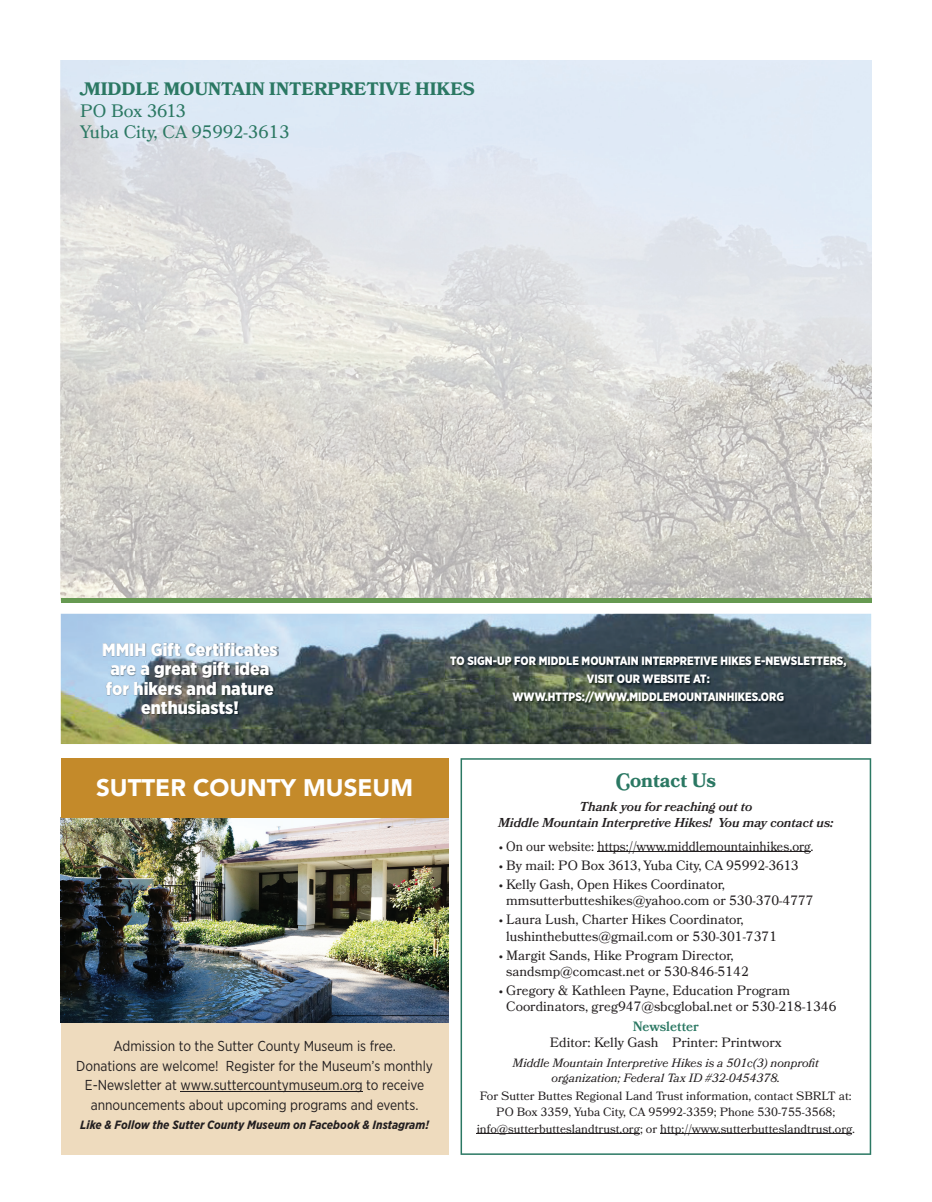
<style>
.page{position:relative;width:932px;height:1202px;background:#fff}
.page>*{position:absolute;margin:0;border:0;box-sizing:border-box;transform-origin:0 0}
.t1{font:900 24px "Avenir";color:#fff}
.t2{font:700 19.5px "Bookmania";color:#2b7863}
.t3{font:900 18px/19.5px "Gotham Narrow";color:#fff;text-align:center}
.t4{font:700 18px "Bookmania";color:#2b7863}
.t5{font:18px/21.6px "Bookmania";color:#2b7863}
.t6{font:14.4px/19.5px "Gotham Narrow";color:#231f20;text-align:center;scale:.96 1}
.t7{font:13.5px/16.2px "Bookmania";color:#231f20}
.t8{font:600 13.5px "Bookmania";color:#2b7863}
.t9{font:italic 600 12.9px/15.5px "Bookmania";color:#231f20;text-align:center}
.t10{font:12px/16.5px "Bookmania";color:#231f20;text-align:center}
.t11{font:900 12px/18px "Gotham Narrow";color:#fff;text-align:center;scale:.96 1}
.t12{font:italic 12px/14.4px "Bookmania";color:#231f20;text-align:center}
.t13{font:italic 700 12px "Gotham Narrow";color:#231f20}
</style>
<div class="page">
<img style="left:61px;top:614px;width:810px;height:130px">
<img style="left:61px;top:61px;width:810px;height:538px">
<hr style="left:61px;top:599px;width:810px;height:4px;background:#669951">
<img style="left:61px;top:817px;width:387px;height:206px">
<div style="left:61px;top:758px;width:387px;height:59px;background:#c48a2a"></div>
<div style="left:61px;top:1023px;width:387px;height:131px;background:#eedbbe"></div>
<hr style="left:181px;top:1091px;width:182px;height:1px;background:#231f20">
<img style="left:449px;top:656px;width:399px;height:49px">
<img style="left:103px;top:643px;width:175px;height:72px">
<svg style="left:460px;top:758px;width:411px;height:396px"></svg>
<hr style="left:597px;top:851px;width:213px;height:1px;background:#231f20">
<hr style="left:476px;top:1133px;width:164px;height:1px;background:#231f20">
<hr style="left:660px;top:1133px;width:192px;height:1px;background:#231f20">
<h3 class="t4" style="left:80px;top:78px;width:396px">MIDDLE MOUNTAIN INTERPRETIVE HIKES</h3>
<h3 class="t5" style="left:80px;top:100px;width:211px">PO Box 3613<br>Yuba City, CA 95992-3613</h3>
<h3 class="t3" style="left:102px;top:639px;width:177px">MMIH Gift Certificates are a great gift idea for hikers and nature enthusiasts!</h3>
<p class="t11" style="left:450px;top:652px;width:414px">TO SIGN-UP FOR MIDDLE MOUNTAIN INTERPRETIVE HIKES E-NEWSLETTERS,<br>VISIT OUR WEBSITE AT:<br>WWW.HTTPS://WWW.MIDDLEMOUNTAINHIKES.ORG</p>
<h1 class="t1" style="left:96px;top:767px;width:318px">SUTTER COUNTY MUSEUM</h1>
<p class="t6" style="left:76px;top:1036px;width:373px">Admission to the Sutter County Museum is free.<br>Donations are welcome! Register for the Museum’s monthly E-Newsletter at www.suttercountymuseum.org to receive announcements about upcoming programs and events.</p>
<p class="t13" style="left:80px;top:1117px;width:350px">Like &amp; Follow the Sutter County Museum on Facebook &amp; Instagram!</p>
<h2 class="t2" style="left:616px;top:768px;width:101px">Contact Us</h2>
<p class="t9" style="left:498px;top:799px;width:336px">Thank you for reaching out to<br>Middle Mountain Interpretive Hikes! You may contact us:</p>
<p class="t7" style="left:499px;top:838px;width:316px">• On our website: https://www.middlemountainhikes.org.</p>
<p class="t7" style="left:499px;top:857px;width:301px">• By mail: PO Box 3613, Yuba City, CA 95992-3613</p>
<p class="t7" style="left:506px;top:876px;width:309px;text-indent:-7px">• Kelly Gash, Open Hikes Coordinator, mmsutterbutteshikes@yahoo.com or 530-370-4777</p>
<p class="t7" style="left:506px;top:911px;width:272px;text-indent:-7px">• Laura Lush, Charter Hikes Coordinator, lushinthebuttes@gmail.com or 530-301-7371</p>
<p class="t7" style="left:506px;top:947px;width:244px;text-indent:-7px">• Margit Sands, Hike Program Director, sandsmp@comcast.net or 530-846-5142</p>
<p class="t7" style="left:506px;top:982px;width:332px;text-indent:-7px">• Gregory &amp; Kathleen Payne, Education Program<br>Coordinators, greg947@sbcglobal.net or 530-218-1346</p>
<p class="t8" style="left:632px;top:1018px;width:68px">Newsletter</p>
<p class="t7" style="left:550px;top:1034px;width:233px">Editor: Kelly Gash Printer: Printworx</p>
<p class="t12" style="left:512px;top:1056px;width:308px">Middle Mountain Interpretive Hikes is a 501c(3) nonprofit organization; Federal Tax ID #32-0454378.</p>
<p class="t10" style="left:476px;top:1087px;width:380px">For Sutter Buttes Regional Land Trust information, contact SBRLT at:<br>PO Box 3359, Yuba City, CA 95992-3359; Phone 530-755-3568; info@sutterbutteslandtrust.org; or http://www.sutterbutteslandtrust.org.</p>
</div>
